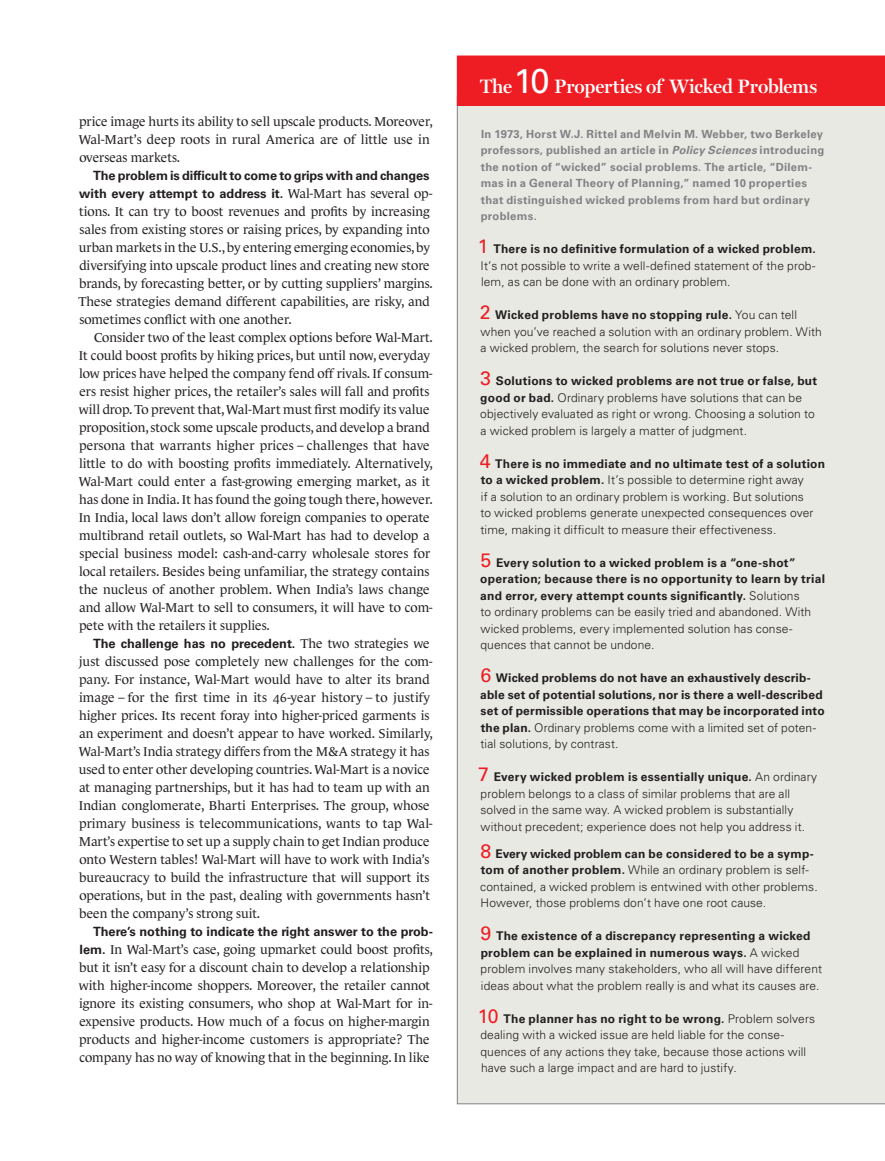
<style>
.page{position:relative;width:885px;height:1161px;background:#fff}
.page>*{position:absolute;margin:0;border:0;box-sizing:border-box;transform-origin:0 0}
.t1{font:600 19.5px "Miller Display";letter-spacing:-.01em;color:#fff}
.t2{font:13.2px/18px "Le Monde Journal Normal Os F";color:#231f20}
.t3{font:700 12.75px/18px "Univers LT Std";color:#231f20;text-align:right}
.t4{font:300 12px/16.5px "Univers LT Std";letter-spacing:.01em;color:#231f20}
.t5{font:700 12px/16.5px "Univers LT Std";letter-spacing:.015em;color:#231f20}
.t6{font:700 11.25px/16.5px "Univers LT Std";letter-spacing:.025em;color:#808285}
.s1{font-family:"Le Monde Journal Normal Os F";font-weight:400;font-size:13.2px}
.s2{font-family:"Univers LT Std";font-weight:700;font-size:12.75px}
.s3{font-family:"Univers LT Std";font-weight:400;font-size:34.5px}
.s4{font-style:italic}
.s5{font-weight:400;font-size:19.5px;color:#ee1d23}
.s6{font-weight:700}
.s7{font-weight:300}
</style>
<div class="page">
<div style="left:457px;top:105px;width:427px;height:999px;background:#e9e9e3"></div>
<div style="left:457px;top:56px;width:427px;height:49px;background:#ee1d23"></div>
<p class="t2" style="left:79px;top:114px;width:355px">price image hurts its ability to sell upscale products. Moreover,<br>Wal-Mart’s deep roots in rural America are of little use in overseas markets.</p>
<p class="t3" style="left:79px;top:167px;width:355px">The problem is difficult to come to grips with and changes with every attempt to address it. <span class="s1">Wal-Mart has several op-</span></p>
<p class="t2" style="left:79px;top:204px;width:352px">tions. It can try to boost revenues and profits by increasing</p>
<p class="t2" style="left:79px;top:222px;width:351px">sales from existing stores or raising prices, by expanding into</p>
<p class="t2" style="left:79px;top:240px;width:352px">urban markets in the U.S., by entering emerging economies, by</p>
<p class="t2" style="left:79px;top:258px;width:352px">diversifying into upscale product lines and creating new store</p>
<p class="t2" style="left:79px;top:276px;width:355px">brands, by forecasting better, or by cutting suppliers’ margins.</p>
<p class="t2" style="left:78px;top:294px;width:353px">These strategies demand different capabilities, are risky, and</p>
<p class="t2" style="left:79px;top:312px;width:214px">sometimes conflict with one another.</p>
<p class="t2" style="left:94px;top:330px;width:340px">Consider two of the least complex options before Wal-Mart.</p>
<p class="t2" style="left:79px;top:348px;width:353px">It could boost profits by hiking prices, but until now, everyday</p>
<p class="t2" style="left:79px;top:366px;width:355px">low prices have helped the company fend off rivals. If consum-</p>
<p class="t2" style="left:79px;top:384px;width:351px">ers resist higher prices, the retailer’s sales will fall and profits</p>
<p class="t2" style="left:79px;top:402px;width:352px">will drop. To prevent that, Wal-Mart must first modify its value</p>
<p class="t2" style="left:79px;top:420px;width:352px">proposition, stock some upscale products, and develop a brand</p>
<p class="t2" style="left:79px;top:438px;width:352px">persona that warrants higher prices – challenges that have</p>
<p class="t2" style="left:79px;top:456px;width:355px">little to do with boosting profits immediately. Alternatively,</p>
<p class="t2" style="left:79px;top:474px;width:353px">Wal-Mart could enter a fast-growing emerging market, as it</p>
<p class="t2" style="left:79px;top:492px;width:355px">has done in India. It has found the going tough there, however.</p>
<p class="t2" style="left:79px;top:510px;width:352px">In India, local laws don’t allow foreign companies to operate</p>
<p class="t2" style="left:79px;top:528px;width:352px">multibrand retail outlets, so Wal-Mart has had to develop a</p>
<p class="t2" style="left:79px;top:546px;width:352px">special business model: cash-and-carry wholesale stores for</p>
<p class="t2" style="left:79px;top:564px;width:352px">local retailers. Besides being unfamiliar, the strategy contains</p>
<p class="t2" style="left:79px;top:582px;width:352px">the nucleus of another problem. When India’s laws change</p>
<p class="t2" style="left:79px;top:600px;width:355px">and allow Wal-Mart to sell to consumers, it will have to com-</p>
<p class="t2" style="left:79px;top:618px;width:192px">pete with the retailers it supplies.</p>
<p class="t3" style="left:93px;top:635px;width:338px">The challenge has no precedent. <span class="s1">The two strategies we</span></p>
<p class="t2" style="left:79px;top:654px;width:355px">just discussed pose completely new challenges for the com&shy;pany. For instance, Wal-Mart would have to alter its brand image – for the first time in its 46-year history – to justify higher prices. Its recent foray into higher-priced garments is an experiment and doesn’t appear to have worked. Similarly, Wal-Mart’s India strategy differs from the M&amp;A strategy it has used to enter other developing countries. Wal-Mart is a novice at managing partnerships, but it has had to team up with an Indian conglomerate, Bharti Enterprises. The group, whose primary business is telecommunications, wants to tap Wal-Mart’s expertise to set up a supply chain to get Indian produce onto Western tables! Wal-Mart will have to work with India’s bureaucracy to build the infrastructure that will support its operations, but in the past, dealing with governments hasn’t been the company’s strong suit.</p>
<p class="t3" style="left:93px;top:923px;width:341px">There’s nothing to indicate the right answer to the prob-</p>
<p class="t2" style="left:79px;top:942px;width:355px"><span class="s2">lem.</span> In Wal-Mart’s case, going upmarket could boost profits, but it isn’t easy for a discount chain to develop a relationship with higher-income shoppers. Moreover, the retailer cannot ignore its existing consumers, who shop at Wal-Mart for in&shy;expensive products. How much of a focus on higher-margin products and higher-income customers is appropriate? The company has no way of knowing that in the beginning. In like</p>
<p class="t1" style="left:480px;top:79px;width:339px">The <span class="s3">10</span> Properties of Wicked Problems</p>
<p class="t6" style="left:480px;top:126px;width:345px">In 1973, Horst W.J. Rittel and Melvin M. Webber, two Berkeley professors, published an article in <span class="s4">Policy Sciences</span> introducing the notion of “wicked” social problems. The article, “Dilem&shy;mas in a General Theory of Planning,” named 10 properties that distinguished wicked problems from hard but ordinary problems.</p>
<p class="t4" style="left:477px;top:241px;width:339px;text-align:justify"><span class="s5">1</span> <span class="s6">There is no definitive formulation of a wicked problem.<br></span>It’s not possible to write a well-defined statement of the prob&shy;lem, as can be done with an ordinary problem.</p>
<p class="t4" style="left:479px;top:307px;width:343px"><span class="s5">2</span> <span class="s6">Wicked problems have no stopping rule.</span> You can tell when you’ve reached a solution with an ordinary problem. With a wicked problem, the search for solutions never stops.</p>
<p class="t4" style="left:480px;top:373px;width:338px"><span class="s5">3</span> <span class="s6">Solutions to wicked problems are not true or false, but good or bad.</span> Ordinary problems have solutions that can be objectively evaluated as right or wrong. Choosing a solution to a wicked problem is largely a matter of judgment.</p>
<p class="t4" style="left:479px;top:456px;width:347px"><span class="s5">4</span> <span class="s6">There is no immediate and no ultimate test of a solution to a wicked problem.</span> It’s possible to determine right away<br>if a solution to an ordinary problem is working. But solutions<br>to wicked problems generate unexpected consequences over time, making it difficult to measure their effectiveness.</p>
<p class="t5" style="left:480px;top:555px;width:346px"><span class="s5">5</span> Every solution to a wicked problem is a “one-shot” operation; because there is no opportunity to learn by trial and error, every attempt counts significantly. <span class="s7">Solutions<br>to ordinary problems can be easily tried and abandoned. With wicked problems, every implemented solution has conse&shy;quences that cannot be undone.</span></p>
<p class="t5" style="left:480px;top:670px;width:346px"><span class="s5">6</span> Wicked problems do not have an exhaustively describ&shy;able set of potential solutions, nor is there a well-described set of permissible operations that may be incorporated into the plan. <span class="s7">Ordinary problems come with a limited set of poten&shy;tial solutions, by contrast.</span></p>
<p class="t4" style="left:478px;top:769px;width:340px"><span class="s5">7</span> <span class="s6">Every wicked problem is essentially unique.</span> An ordinary problem belongs to a class of similar problems that are all solved in the same way. A wicked problem is substantially without precedent; experience does not help you address it.</p>
<p class="t4" style="left:480px;top:846px;width:339px"><span class="s5">8</span> <span class="s6">Every wicked problem can be considered to be a symp&shy;tom of another problem.</span> While an ordinary problem is self&shy;contained, a wicked problem is entwined with other problems.<br>However, those problems don’t have one root cause.</p>
<p class="t4" style="left:480px;top:928px;width:343px"><span class="s5">9</span> <span class="s6">The existence of a discrepancy representing a wicked problem can be explained in numerous ways.</span> A wicked problem involves many stakeholders, who all will have different ideas about what the problem really is and what its causes are.</p>
<p class="t4" style="left:477px;top:1011px;width:339px"><span class="s5">10</span> <span class="s6">The planner has no right to be wrong.</span> Problem solvers dealing with a wicked issue are held liable for the conse&shy;quences of any actions they take, because those actions will have such a large impact and are hard to justify.</p>
</div>
